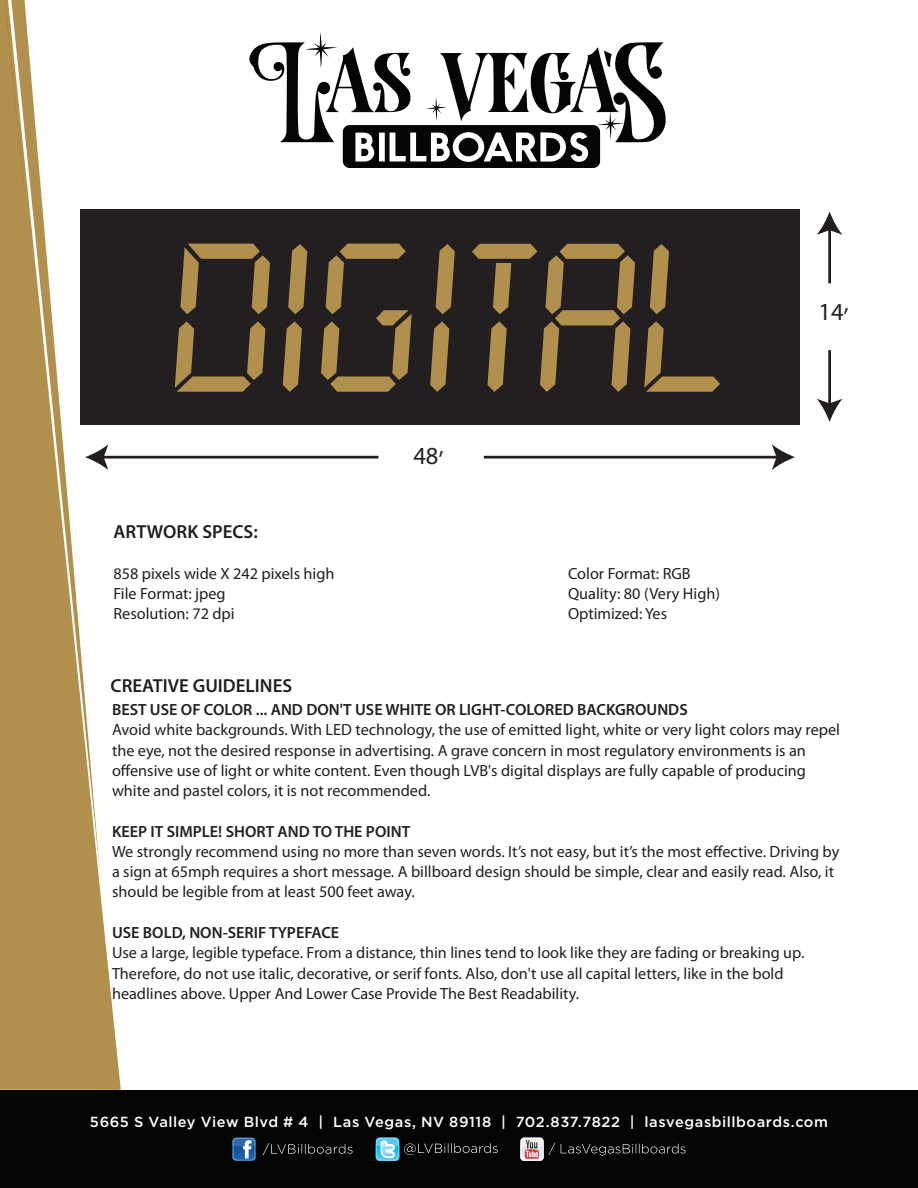
<style>
.page{position:relative;width:918px;height:1188px;background:#fff}
.page>*{position:absolute;margin:0;border:0;box-sizing:border-box;transform-origin:0 0}
.t1{font:186.15px "Digital ICG";color:#b18f4d}
.t2{font:24.6px "Myriad Pro";color:#231f20}
.t3{font:600 18.9px "Myriad Pro";color:#231f20}
.t4{font:16.2px/20.2px "Myriad Pro";color:#231f20}
.t5{font:600 16.2px "Myriad Pro";color:#231f20}
.t6{font:500 14.55px "Gotham";letter-spacing:.04em;color:#fff}
</style>
<div class="page">
<hr style="left:102px;top:456px;width:276px;height:3px;background:#231f20">
<hr style="left:484px;top:456px;width:295px;height:3px;background:#231f20">
<svg style="left:772px;top:444px;width:23px;height:26px"></svg>
<hr style="left:828px;top:228px;width:3px;height:55px;background:#231f20">
<svg style="left:817px;top:211px;width:26px;height:24px"></svg>
<hr style="left:828px;top:350px;width:3px;height:56px;background:#231f20">
<svg style="left:817px;top:399px;width:26px;height:23px"></svg>
<div style="left:80px;top:209px;width:719px;height:216px;background:#231f20"></div>
<div style="left:0;top:1090px;width:918px;height:98px;background:#040503"></div>
<svg style="left:520px;top:1137px;width:24px;height:24px"></svg>
<svg style="left:520px;top:1138px;width:166px;height:23px"></svg>
<svg style="left:376px;top:1137px;width:23px;height:24px"></svg>
<svg style="left:376px;top:1138px;width:122px;height:23px"></svg>
<svg style="left:232px;top:1137px;width:24px;height:24px"></svg>
<svg style="left:232px;top:1138px;width:24px;height:23px"></svg>
<svg style="left:263px;top:1143px;width:90px;height:12px"></svg>
<svg style="left:249px;top:32px;width:417px;height:136px"></svg>
<svg style="left:0;top:0;width:41px;height:183px;fill:#b18f4d"></svg>
<svg style="left:0;top:183px;width:117px;height:905px;fill:#b18f4d"></svg>
<h1 class="t1" style="left:165px;top:195px;width:577px">DIGITAL</h1>
<p class="t3" style="left:114px;top:521px;width:146px">ARTWORK SPECS:</p>
<p class="t4" style="left:114px;top:564px;width:223px">858 pixels wide X 242 pixels high<br>File Format: jpeg<br>Resolution: 72 dpi</p>
<h2 class="t2" style="left:413px;top:442px;width:32px">48’</h2>
<p class="t4" style="left:568px;top:564px;width:154px">Color Format: RGB<br>Quality: 80 (Very High)<br>Optimized: Yes</p>
<h2 class="t2" style="left:818px;top:299px;width:32px">14’</h2>
<p class="t3" style="left:111px;top:675px;width:183px">CREATIVE GUIDELINES</p>
<p class="t5" style="left:112px;top:701px;width:577px">BEST USE OF COLOR ... AND DON'T USE WHITE OR LIGHT-COLORED BACKGROUNDS</p>
<p class="t4" style="left:112px;top:720px;width:730px">Avoid white backgrounds. With LED technology, the use of emitted light, white or very light colors may repel the eye, not the desired response in advertising. A grave concern in most regulatory environments is an offensive use of light or white content. Even though LVB's digital displays are fully capable of producing white and pastel colors, it is not recommended.</p>
<p class="t5" style="left:112px;top:822px;width:300px">KEEP IT SIMPLE! SHORT AND TO THE POINT</p>
<p class="t4" style="left:112px;top:842px;width:729px">We strongly recommend using no more than seven words. It’s not easy, but it’s the most effective. Driving by a sign at 65mph requires a short message. A billboard design should be simple, clear and easily read. Also, it should be legible from at least 500 feet away.</p>
<p class="t5" style="left:112px;top:924px;width:229px">USE BOLD, NON-SERIF TYPEFACE</p>
<p class="t4" style="left:112px;top:943px;width:694px">Use a large, legible typeface. From a distance, thin lines tend to look like they are fading or breaking up.<br>Therefore, do not use italic, decorative, or serif fonts. Also, don't use all capital letters, like in the bold headlines above. Upper And Lower Case Provide The Best Readability.</p>
<p class="t6" style="left:90px;top:1113px;width:740px">5665 S Valley View Blvd # 4 | Las Vegas, NV 89118 | 702.837.7822 | lasvegasbillboards.com</p>
</div>
